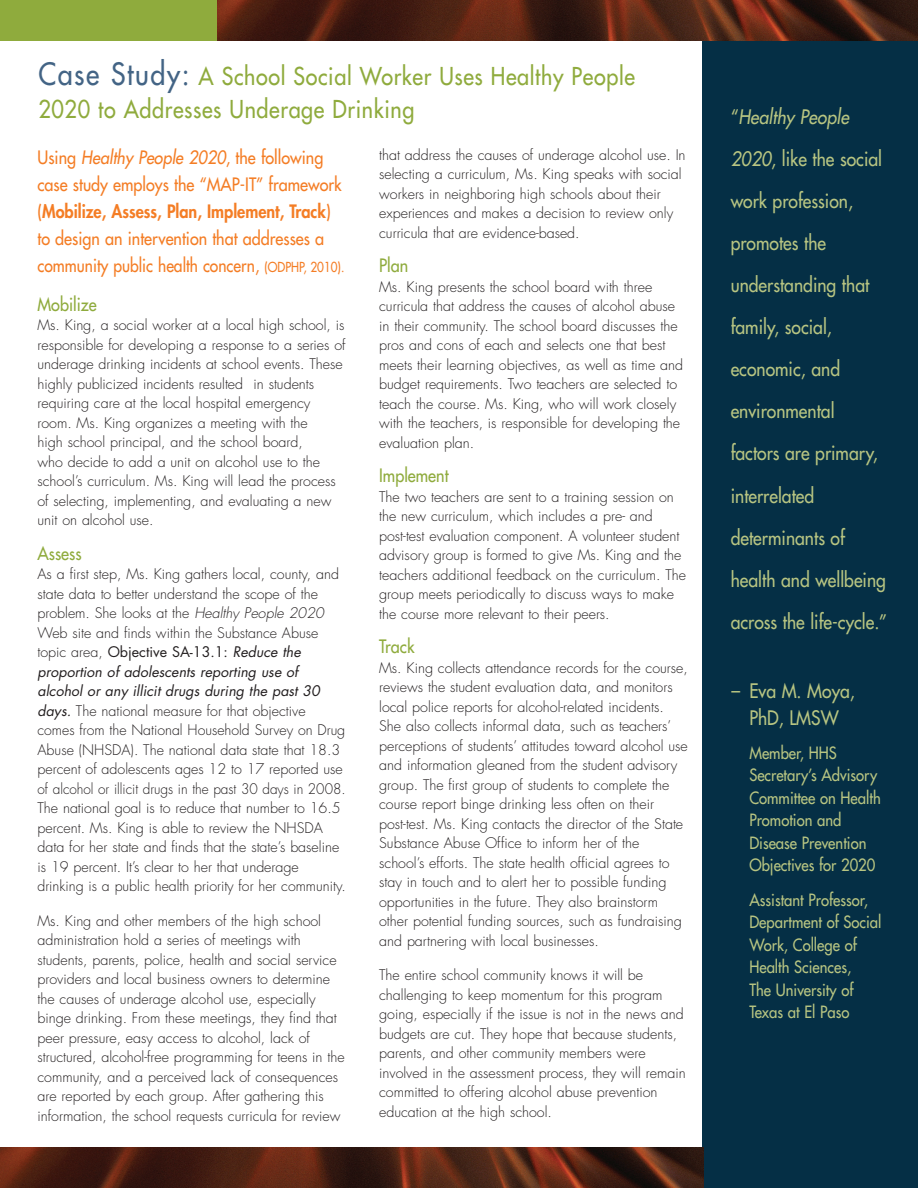
<style>
.page{position:relative;width:918px;height:1188px;background:#fff}
.page>*{position:absolute;margin:0;border:0;box-sizing:border-box;transform-origin:0 0}
.t1{font:24px/33px "Futura";letter-spacing:.03em;color:#8fab3d;scale:.9 1}
.t2{font:19.5px/42px "Futura";color:#b8c582;scale:.9 1}
.t3{font:18px/27px "Futura";color:#f47d25;scale:.9 1}
.t4{font:18px "Futura";color:#8fab3d;scale:.9 1}
.t5{font:16.5px/22.5px "Futura";color:#b8c582;scale:.9 1}
.t6{font:300 14.25px/19.5px "Futura";color:#231f20}
.s1{font-size:30px;color:#436485}
.s2{font-style:italic}
.s3{font-weight:800}
.s4{font-size:13.5px}
.s5{font-weight:400}
.s6{font-weight:400;font-style:italic}
</style>
<div class="page">
<div style="left:0;top:0;width:218px;height:40px;background:#8fab3d"></div>
<div style="left:702px;top:0;width:216px;height:1188px;background:#052f45"></div>
<img style="left:218px;top:0;width:700px;height:40px">
<img style="left:0;top:1148px;width:703px;height:40px">
<h1 class="t1" style="left:38px;top:61px;width:664px"><span class="s1">Case Study:</span> A School Social Worker Uses Healthy People<br>2020 to Addresses Underage Drinking</h1>
<p class="t3" style="left:38px;top:145px;width:343px">Using <span class="s2">Healthy People 2020</span>, the following case study employs the “MAP-IT” framework (<span class="s3">Mobilize, Assess, Plan, Implement, Track</span>) to design an intervention that addresses a community public health concern, <span class="s4">(ODPHP, 2010).</span></p>
<p class="t4" style="left:38px;top:295px;width:67px">Mobilize</p>
<p class="t6" style="left:38px;top:316px;width:310px">Ms. King, a social worker at a local high school, is responsible for developing a response to a series of underage drinking incidents at school events. These highly publicized incidents resulted in students requiring care at the local hospital emergency room. Ms. King organizes a meeting with the<br>high school principal, and the school board,<br>who decide to add a unit on alcohol use to the school’s curriculum. Ms. King will lead the process of selecting, implementing, and evaluating a new unit on alcohol use.</p>
<p class="t4" style="left:38px;top:544px;width:51px">Assess</p>
<p class="t6" style="left:38px;top:565px;width:310px">As a first step, Ms. King gathers local, county, and state data to better understand the scope of the problem. She looks at the <span class="s2">Healthy People 2020<br></span>Web site and finds within the Substance Abuse topic area, <span class="s5">Objective SA-13.1:</span> <span class="s6">Reduce the proportion of adolescents reporting use of alcohol or any illicit drugs during the past 30 days.</span> The national measure for that objective comes from the National Household Survey on Drug Abuse (NHSDA). The national data state that 18.3 percent of adolescents ages 12 to 17 reported use of alcohol or illicit drugs in the past 30 days in 2008.<br>The national goal is to reduce that number to 16.5 percent. Ms. King is able to review the NHSDA data for her state and finds that the state’s baseline is 19 percent. It’s clear to her that underage drinking is a public health priority for her community.</p>
<p class="t6" style="left:38px;top:912px;width:309px">Ms. King and other members of the high school administration hold a series of meetings with students, parents, police, health and social service providers and local business owners to determine the causes of underage alcohol use, especially binge drinking. From these meetings, they find that peer pressure, easy access to alcohol, lack of structured, alcohol-free programming for teens in the community, and a perceived lack of consequences are reported by each group. After gathering this information, the school requests curricula for review</p>
<p class="t6" style="left:379px;top:146px;width:308px">that address the causes of underage alcohol use. In selecting a curriculum, Ms. King speaks with social workers in neighboring high schools about their experiences and makes a decision to review only curricula that are evidence-based.</p>
<p class="t4" style="left:379px;top:257px;width:34px">Plan</p>
<p class="t6" style="left:379px;top:278px;width:305px">Ms. King presents the school board with three curricula that address the causes of alcohol abuse in their community. The school board discusses the pros and cons of each and selects one that best meets their learning objectives, as well as time and budget requirements. Two teachers are selected to teach the course. Ms. King, who will work closely with the teachers, is responsible for developing the evaluation plan.</p>
<p class="t4" style="left:379px;top:467px;width:79px">Implement</p>
<p class="t6" style="left:379px;top:488px;width:308px">The two teachers are sent to a training session on the new curriculum, which includes a pre- and post-test evaluation component. A volunteer student advisory group is formed to give Ms. King and the teachers additional feedback on the curriculum. The group meets periodically to discuss ways to make the course more relevant to their peers.</p>
<p class="t4" style="left:379px;top:638px;width:41px">Track</p>
<p class="t6" style="left:379px;top:659px;width:310px">Ms. King collects attendance records for the course, reviews the student evaluation data, and monitors local police reports for alcohol-related incidents.<br>She also collects informal data, such as teachers’ perceptions of students’ attitudes toward alcohol use and information gleaned from the student advisory group. The first group of students to complete the course report binge drinking less often on their post-test. Ms. King contacts the director of the State Substance Abuse Office to inform her of the school’s efforts. The state health official agrees to stay in touch and to alert her to possible funding opportunities in the future. They also brainstorm other potential funding sources, such as fundraising and partnering with local businesses.</p>
<p class="t6" style="left:379px;top:966px;width:308px">The entire school community knows it will be challenging to keep momentum for this program going, especially if the issue is not in the news and budgets are cut. They hope that because students, parents, and other community members were involved in the assessment process, they will remain committed to offering alcohol abuse prevention education at the high school.</p>
<h2 class="t2" style="left:731px;top:98px;width:175px">“<span class="s2">Healthy People<br>2020</span>, like the social work profession, promotes the understanding that family, social, economic, and environmental factors are primary, interrelated determinants of health and wellbeing across the life-cycle.”</h2>
<h2 class="t2" style="left:732px;top:678px;width:139px;line-height:27px;text-align:center">– Eva M. Moya,<br>PhD, LMSW</h2>
<p class="t5" style="left:749px;top:743px;width:147px">Member, HHS<br>Secretary’s Advisory<br>Committee on Health<br>Promotion and<br>Disease Prevention<br>Objectives for 2020</p>
<p class="t5" style="left:749px;top:890px;width:148px">Assistant Professor,<br>Department of Social<br>Work, College of<br>Health Sciences,<br>The University of<br>Texas at El Paso</p>
</div>
